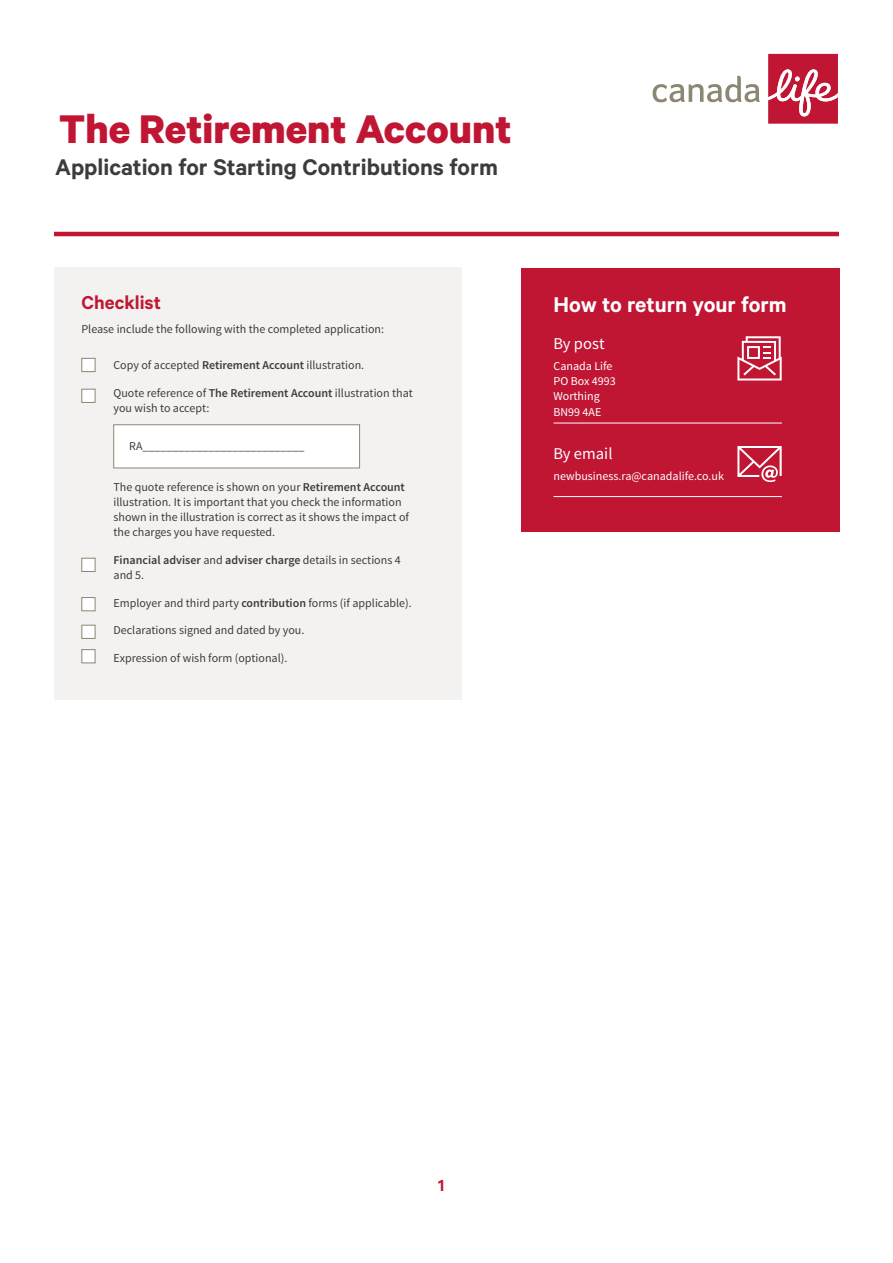
<style>
.page{position:relative;width:893px;height:1263px;background:#fff}
.page>*{position:absolute;margin:0;border:0;box-sizing:border-box;transform-origin:0 0}
.t1{font:700 45px "Calibre";color:#c01634}
.t2{font:600 25.5px "Calibre";color:#3c3c3b}
.t3{font:600 24px "Calibre";color:#fff}
.t4{font:600 21px "Calibre";color:#c01634}
.t5{font:600 18px "Calibre";color:#c01634}
.t6{font:16.5px "Source Sans Pro";color:#fff}
.t7{font:12px/15px "Source Sans Pro";color:#3c3c3b}
.t8{font:12px/15px "Source Sans Pro";color:#fff}
.t9{font:600 12px/15px "Source Sans Pro";color:#3c3c3b}
.s1{font-weight:600}
.s2{font-weight:400}
</style>
<div class="page">
<div style="left:521px;top:268px;width:318px;height:263px;background:#c01634"></div>
<svg style="left:737px;top:336px;width:45px;height:44px"></svg>
<svg style="left:737px;top:446px;width:45px;height:36px"></svg>
<hr style="left:554px;top:423px;width:228px;height:1px;background:#fff">
<hr style="left:554px;top:496px;width:228px;height:1px;background:#fff">
<svg style="left:653px;top:76px;width:107px;height:26px"></svg>
<svg style="left:768px;top:54px;width:70px;height:70px"></svg>
<hr style="left:54px;top:232px;width:785px;height:4px;background:#c01634">
<div style="left:54px;top:267px;width:407px;height:432px;background:#f3f2f0"></div>
<div style="left:114px;top:425px;width:246px;height:43px;background:#fff"></div>
<div style="left:81px;top:358px;width:14px;height:14px;background:#fff;border:1px solid #8c8772"></div>
<div style="left:81px;top:389px;width:14px;height:14px;background:#fff;border:1px solid #8c8772"></div>
<div style="left:81px;top:558px;width:14px;height:14px;background:#fff;border:1px solid #8c8772"></div>
<div style="left:81px;top:597px;width:14px;height:14px;background:#fff;border:1px solid #8c8772"></div>
<div style="left:81px;top:625px;width:14px;height:14px;background:#fff;border:1px solid #8c8772"></div>
<div style="left:81px;top:649px;width:14px;height:14px;background:#fff;border:1px solid #8c8772"></div>
<h1 class="t1" style="left:59px;top:102px;width:454px">The Retirement Account</h1>
<h2 class="t2" style="left:55px;top:152px;width:444px">Application for Starting Contributions form</h2>
<h3 class="t4" style="left:82px;top:290px;width:81px">Checklist</h3>
<p class="t7" style="left:81px;top:322px;width:304px">Please include the following with the completed application:</p>
<p class="t7" style="left:114px;top:358px;width:252px">Copy of accepted <span class="s1">Retirement Account</span> illustration.</p>
<p class="t7" style="left:114px;top:386px;width:301px">Quote reference of <span class="s1">The Retirement Account</span> illustration that you wish to accept:</p>
<p class="t7" style="left:129px;top:439px;width:177px">RA___________________________</p>
<p class="t7" style="left:114px;top:480px;width:297px">The quote reference is shown on your <span class="s1">Retirement Account </span>illustration. It is important that you check the information shown in the illustration is correct as it shows the impact of the charges you have requested.</p>
<p class="t9" style="left:114px;top:553px;width:289px">Financial adviser <span class="s2">and</span> adviser charge <span class="s2">details in sections 4 and 5.</span></p>
<p class="t7" style="left:114px;top:595px;width:300px">Employer and third party <span class="s1">contribution</span> forms (if applicable).</p>
<p class="t7" style="left:114px;top:623px;width:192px">Declarations signed and dated by you.</p>
<p class="t7" style="left:114px;top:651px;width:175px">Expression of wish form (optional).</p>
<h3 class="t3" style="left:554px;top:290px;width:235px">How to return your form</h3>
<h3 class="t6" style="left:554px;top:333px;width:53px">By post</h3>
<p class="t8" style="left:554px;top:358px;width:64px">Canada Life<br>PO Box 4993<br>Worthing</p>
<p class="t8" style="left:554px;top:405px;width:49px">BN99 4AE</p>
<h3 class="t6" style="left:554px;top:444px;width:61px">By email</h3>
<p class="t8" style="left:554px;top:469px;width:172px">newbusiness.ra@canadalife.co.uk</p>
<h3 class="t5" style="left:438px;top:1174px;width:8px">1</h3>
</div>
